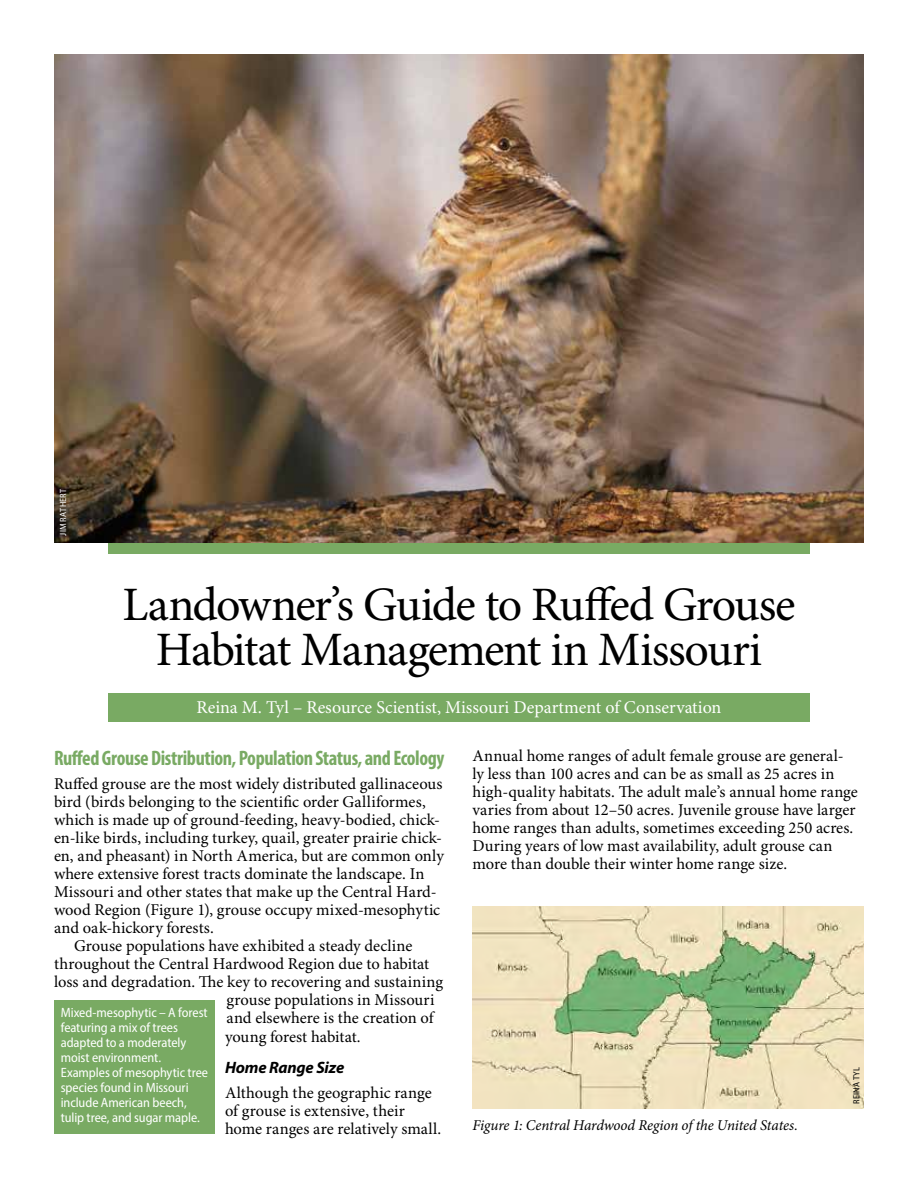
<style>
.page{position:relative;width:918px;height:1188px;background:#fff}
.page>*{position:absolute;margin:0;border:0;box-sizing:border-box;transform-origin:0 0}
.Title_H1{font:48px/45px "Minion Pro";letter-spacing:-.03em;color:#000;text-align:center}
.Subhead_H2{font:700 condensed 21px "Myriad Pro";letter-spacing:-.02em;color:#79aa63}
.Author_byline_P{font:18px "Minion Pro";color:#fff}
.Text_No_Indent_P{font:16.5px/18px "Minion Pro";color:#000}
.Text_Indent_P{font:16.5px "Minion Pro";color:#000}
.Subhead_H3{font:italic 700 16.5px "Myriad Pro";letter-spacing:-.01em;color:#000}
.t1{font:italic 15px "Minion Pro";letter-spacing:-.005em;color:#000}
.Definition_P{font:semi-condensed 13.5px/15px "Myriad Pro";letter-spacing:-.005em;color:#fff}
.t2{font:semi-condensed 9px "Myriad Pro";letter-spacing:.03em;color:#fff}
.t3{font:semi-condensed 9px "Myriad Pro";letter-spacing:.03em;color:#000}
</style>
<div class="page">
<div style="left:108px;top:428px;width:702px;height:126px;background:#79aa63"></div>
<img style="left:54px;top:54px;width:810px;height:488px">
<div style="left:108px;top:693px;width:702px;height:29px;background:#79aa63"></div>
<div style="left:54px;top:1000px;width:161px;height:134px;background:#79aa63"></div>
<img style="left:472px;top:907px;width:392px;height:202px">
<p class="t2" style="left:58px;top:536px;width:48px;rotate:-90deg">JIM RATHERT</p>
<h1 class="Title_H1" style="left:122px;top:585px;width:675px">Landowner’s Guide to Ruffed Grouse<br>Habitat Management in Missouri</h1>
<p class="Author_byline_P" style="left:196px;top:696px;width:527px">Reina M. Tyl – Resource Scientist, Missouri Department of Conservation</p>
<h2 class="Subhead_H2" style="left:54px;top:745px;width:392px">Ruffed Grouse Distribution, Population Status, and Ecology</h2>
<p class="Text_No_Indent_P" style="left:54px;top:776px;width:391px">Ruffed grouse are the most widely distributed gallinaceous bird (birds belonging to the scientific order Galliformes, which is made up of ground-feeding, heavy-bodied, chick&shy;en-like birds, including turkey, quail, greater prairie chick&shy;en, and pheasant) in North America, but are common only where extensive forest tracts dominate the landscape. In Missouri and other states that make up the Central Hard&shy;wood Region (Figure 1), grouse occupy mixed-mesophytic and oak-hickory forests.</p>
<p class="Text_Indent_P" style="left:74px;top:936px;width:340px">Grouse populations have exhibited a steady decline</p>
<p class="Text_Indent_P" style="left:54px;top:954px;width:377px">throughout the Central Hardwood Region due to habitat</p>
<p class="Text_Indent_P" style="left:54px;top:972px;width:391px">loss and degradation. The key to recovering and sustaining</p>
<p class="Text_Indent_P" style="left:227px;top:990px;width:209px">grouse populations in Missouri</p>
<p class="Text_Indent_P" style="left:227px;top:1008px;width:209px">and elsewhere is the creation of</p>
<p class="Text_Indent_P" style="left:225px;top:1026px;width:137px">young forest habitat.</p>
<h3 class="Subhead_H3" style="left:225px;top:1057px;width:121px">Home Range Size</h3>
<p class="Text_No_Indent_P" style="left:225px;top:1084px;width:218px">Although the geographic range of grouse is extensive, their home ranges are relatively small.</p>
<p class="Text_No_Indent_P" style="left:472px;top:747px;width:387px">Annual home ranges of adult female grouse are general&shy;ly less than 100 acres and can be as small as 25 acres in high-quality habitats. The adult male’s annual home range varies from about 12–50 acres. Juvenile grouse have larger home ranges than adults, sometimes exceeding 250 acres.<br>During years of low mast availability, adult grouse can more than double their winter home range size.</p>
<p class="Definition_P" style="left:61px;top:1005px;width:149px">Mixed-mesophytic – A forest featuring a mix of trees adapted to a moderately moist environment.<br>Examples of mesophytic tree species found in Missouri include American beech, tulip tree, and sugar maple.</p>
<p class="t3" style="left:851px;top:1104px;width:38px;rotate:-90deg">REINA TYL</p>
<p class="t1" style="left:472px;top:1115px;width:327px">Figure 1: Central Hardwood Region of the United States.</p>
</div>
